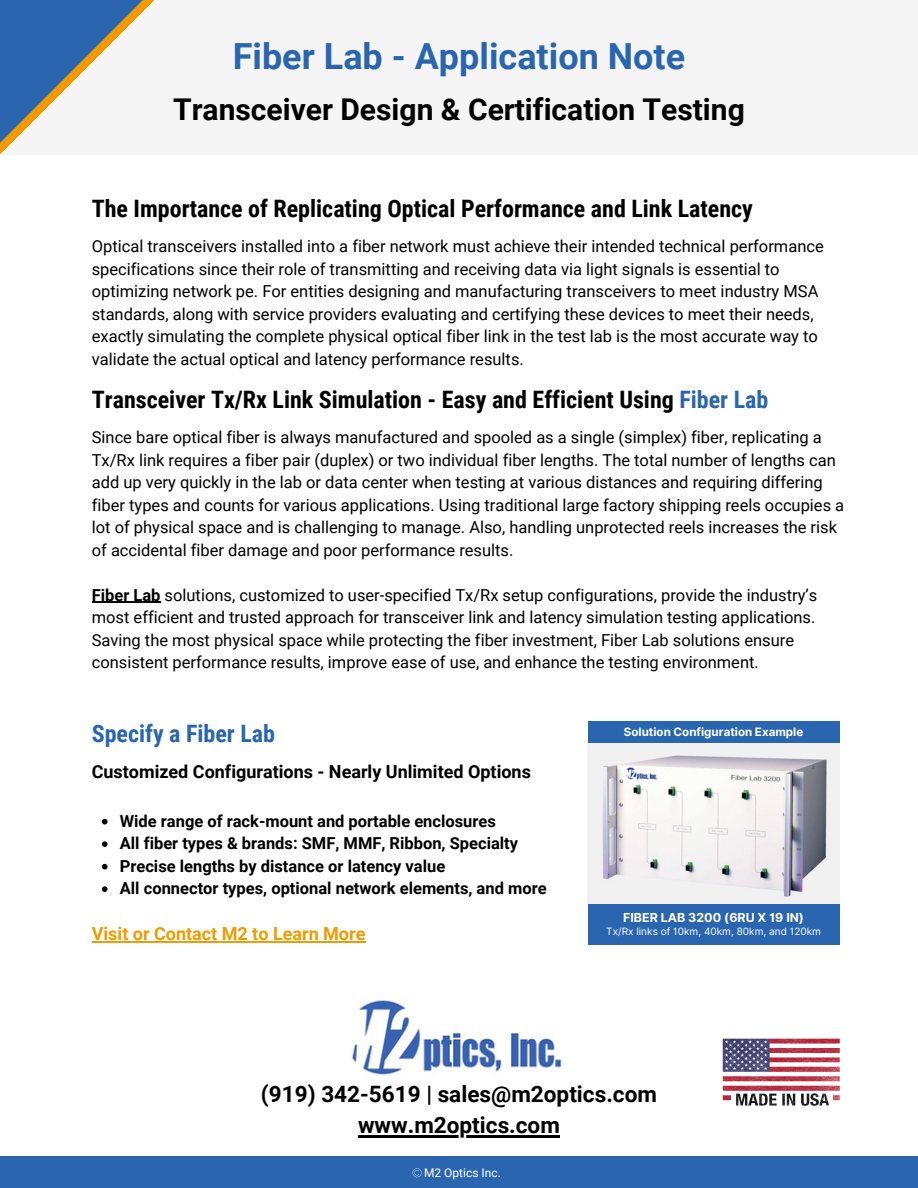
<style>
.page{position:relative;width:918px;height:1188px;background:#fff}
.page>*{position:absolute;margin:0;border:0;box-sizing:border-box;transform-origin:0 0}
.t1{font:700 36px "Roboto";color:#2a66af}
.t2{font:700 30px "Roboto";color:#000}
.t3{font:700 24px "Roboto Condensed";color:#000}
.t4{font:700 24px "Roboto Condensed";color:#2a66af}
.t5{font:700 22.5px "Roboto";color:#000}
.t6{font:700 18px "Roboto";color:#000}
.t7{font:700 18px "Roboto";color:#f19b00}
.t8{font:16.5px/22.5px "Roboto";color:#000}
.t9{font:700 16.5px "Roboto";color:#000}
.t10{font:700 12.45px "Inter";color:#fff}
.t11{font:12px "Roboto";color:#fff}
.t12{font:700 11.55px "Inter";color:#fff}
.t13{font:10.05px "Inter";color:#fff}
.s1{color:#2a66af}
.s2{font-weight:700}
</style>
<div class="page">
<div style="left:0;top:1157px;width:918px;height:31px;background:#2a66af"></div>
<div style="left:0;top:0;width:918px;height:155px;background:#f5f5f5"></div>
<svg style="left:0;top:0;width:155px;height:155px"></svg>
<div style="left:588px;top:904px;width:251px;height:41px;background:#2a66af"></div>
<img style="left:588px;top:743px;width:251px;height:161px">
<div style="left:588px;top:721px;width:251px;height:22px;background:#2a66af"></div>
<img style="left:351px;top:1000px;width:211px;height:75px">
<hr style="left:358px;top:1135px;width:202px;height:2px;background:#000">
<img style="left:722px;top:1038px;width:118px;height:68px">
<hr style="left:92px;top:602px;width:69px;height:1px;background:#000">
<svg style="left:102px;top:819px;width:6px;height:5px"></svg>
<svg style="left:102px;top:841px;width:6px;height:6px"></svg>
<svg style="left:102px;top:864px;width:6px;height:5px"></svg>
<svg style="left:102px;top:886px;width:6px;height:6px"></svg>
<hr style="left:92px;top:941px;width:274px;height:2px;background:#f19b00">
<svg style="left:413px;top:1168px;width:9px;height:9px"></svg>
<h5 class="t1" style="left:233px;top:35px;width:454px">Fiber Lab - Application Note</h5>
<h5 class="t2" style="left:173px;top:92px;width:573px">Transceiver Design &amp; Certification Testing</h5>
<h3 class="t3" style="left:92px;top:195px;width:663px">The Importance of Replicating Optical Performance and Link Latency</h3>
<h4 class="t8" style="left:92px;top:235px;width:734px">Optical transceivers installed into a fiber network must achieve their intended technical performance specifications since their role of transmitting and receiving data via light signals is essential to optimizing network pe. For entities designing and manufacturing transceivers to meet industry MSA standards, along with service providers evaluating and certifying these devices to meet their needs, exactly simulating the complete physical optical fiber link in the test lab is the most accurate way to validate the actual optical and latency performance results.</h4>
<p class="t3" style="left:92px;top:386px;width:678px">Transceiver Tx/Rx Link Simulation - Easy and Efficient Using <span class="s1">Fiber Lab</span></p>
<p class="t8" style="left:92px;top:426px;width:754px">Since bare optical fiber is always manufactured and spooled as a single (simplex) fiber, replicating a Tx/Rx link requires a fiber pair (duplex) or two individual fiber lengths. The total number of lengths can add up very quickly in the lab or data center when testing at various distances and requiring differing fiber types and counts for various applications. Using traditional large factory shipping reels occupies a lot of physical space and is challenging to manage. Also, handling unprotected reels increases the risk of accidental fiber damage and poor performance results.</p>
<p class="t8" style="left:92px;top:584px;width:727px"><span class="s2">Fiber Lab</span> solutions, customized to user-specified Tx/Rx setup configurations, provide the industry’s most efficient and trusted approach for transceiver link and latency simulation testing applications.<br>Saving the most physical space while protecting the fiber investment, Fiber Lab solutions ensure consistent performance results, improve ease of use, and enhance the testing environment.</p>
<p class="t4" style="left:92px;top:720px;width:185px">Specify a Fiber Lab</p>
<h4 class="t6" style="left:92px;top:762px;width:441px">Customized Configurations - Nearly Unlimited Options</h4>
<h6 class="t9" style="left:120px;top:811px;width:378px">Wide range of rack-mount and portable enclosures</h6>
<p class="t9" style="left:120px;top:834px;width:400px">All fiber types &amp; brands: SMF, MMF, Ribbon, Specialty</p>
<p class="t9" style="left:120px;top:856px;width:327px">Precise lengths by distance or latency value</p>
<p class="t9" style="left:120px;top:879px;width:428px">All connector types, optional network elements, and more</p>
<h3 class="t7" style="left:92px;top:924px;width:275px">Visit or Contact M2 to Learn More</h3>
<h1 class="t12" style="left:624px;top:725px;width:181px">Solution Configuration Example</h1>
<p class="t10" style="left:623px;top:910px;width:182px">FIBER LAB 3200 (6RU X 19 IN)</p>
<p class="t13" style="left:606px;top:926px;width:216px">Tx/Rx links of 10km, 40km, 80km, and 120km</p>
<h3 class="t5" style="left:261px;top:1081px;width:397px">(919) 342-5619 | sales@m2optics.com</h3>
<h5 class="t5" style="left:358px;top:1112px;width:203px">www.m2optics.com</h5>
<p class="t11" style="left:424px;top:1166px;width:78px">M2 Optics Inc.</p>
</div>
